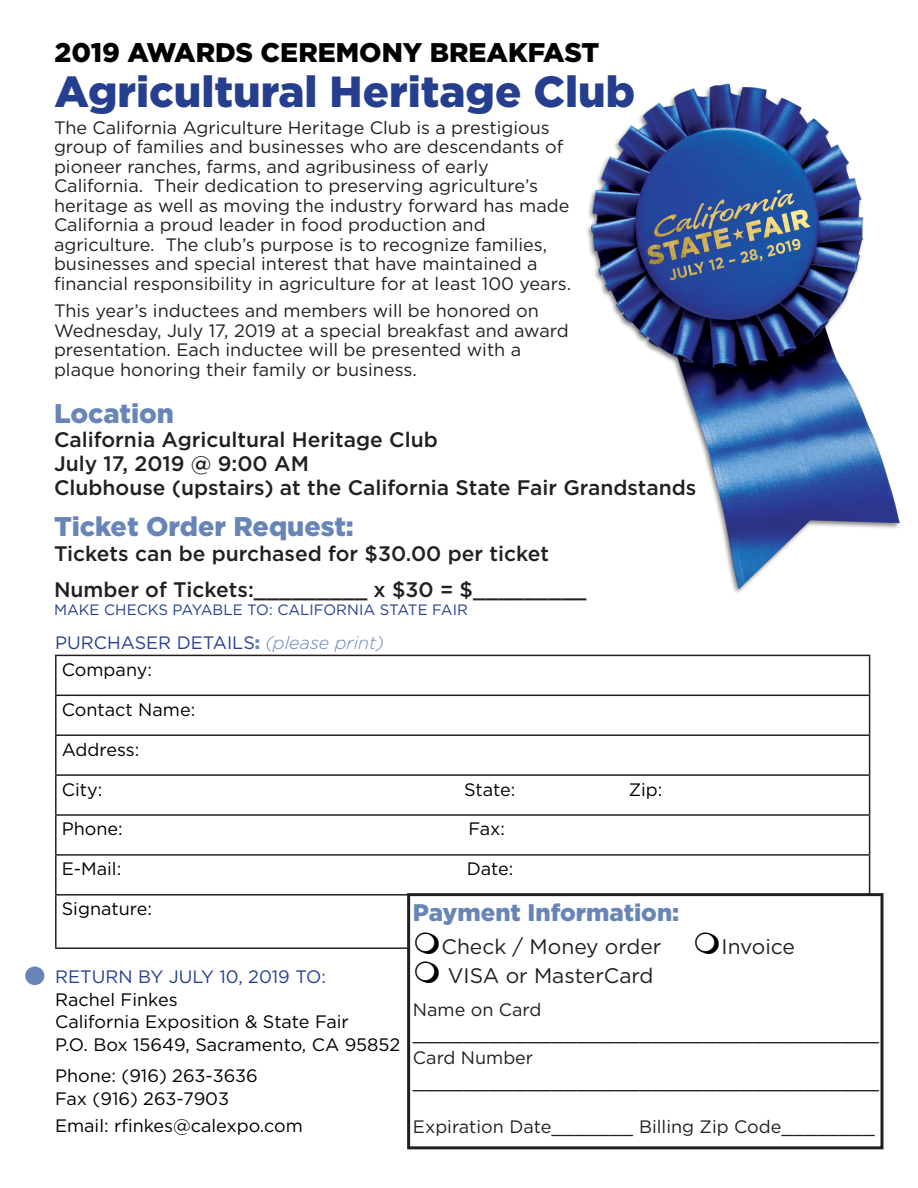
<style>
.page{position:relative;width:918px;height:1188px;background:#fff}
.page>*{position:absolute;margin:0;border:0;box-sizing:border-box;transform-origin:0 0}
.t1{font:900 43.5px "Gotham";color:#253f8e}
.t2{font:900 27px "Gotham";color:#000}
.t3{font:900 27px "Gotham";color:#6885b8}
.t4{font:900 24px "Gotham";color:#6885b8}
.t5{font:500 21px/24px "Gotham";color:#231f20}
.t6{font:21px "Gotham";color:#231f20}
.t7{font:18px/19.5px "Gotham";color:#231f20}
.t8{font:18px/22.5px "Gotham";color:#000}
.t9{font:18px "Gotham";color:#253f8e}
.t10{font:italic 300 18px "Gotham";color:#6885b8}
.t11{font:15px "Gotham";color:#253f8e}
.s1{font-weight:900;font-style:normal}
.s2{font-size:19.5px}
</style>
<div class="page">
<div style="left:25px;top:967px;width:19px;height:18px;background:#6885b8;border-radius:50%"></div>
<hr style="left:55px;top:655px;width:815px;height:1px;background:#231f20">
<hr style="left:55px;top:656px;width:2px;height:39px;background:#231f20">
<hr style="left:869px;top:656px;width:1px;height:39px;background:#231f20">
<hr style="left:55px;top:695px;width:815px;height:1px;background:#231f20">
<hr style="left:55px;top:696px;width:2px;height:38px;background:#231f20">
<hr style="left:869px;top:696px;width:1px;height:38px;background:#231f20">
<hr style="left:55px;top:734px;width:815px;height:2px;background:#231f20">
<hr style="left:55px;top:736px;width:2px;height:38px;background:#231f20">
<hr style="left:869px;top:736px;width:1px;height:38px;background:#231f20">
<hr style="left:55px;top:774px;width:815px;height:2px;background:#231f20">
<hr style="left:55px;top:776px;width:2px;height:38px;background:#231f20">
<hr style="left:869px;top:776px;width:1px;height:38px;background:#231f20">
<hr style="left:55px;top:814px;width:815px;height:2px;background:#231f20">
<hr style="left:55px;top:816px;width:2px;height:38px;background:#231f20">
<hr style="left:869px;top:816px;width:1px;height:38px;background:#231f20">
<hr style="left:55px;top:854px;width:815px;height:2px;background:#231f20">
<hr style="left:55px;top:856px;width:2px;height:38px;background:#231f20">
<hr style="left:869px;top:856px;width:1px;height:38px;background:#231f20">
<hr style="left:55px;top:894px;width:815px;height:2px;background:#231f20">
<hr style="left:55px;top:896px;width:2px;height:51px;background:#231f20">
<hr style="left:55px;top:947px;width:815px;height:2px;background:#231f20">
<div style="left:409px;top:895px;width:473px;height:253px;background:#fff"></div>
<div style="left:407px;top:893px;width:477px;height:256px;border:3px solid #231f20"></div>
<img style="left:587px;top:83px;width:313px;height:510px">
<h2 class="t2" style="left:55px;top:34px;width:546px">2019 AWARDS CEREMONY BREAKFAST</h2>
<h1 class="t1" style="left:55px;top:62px;width:582px">Agricultural Heritage Club</h1>
<p class="t7" style="left:54px;top:117px;width:519px">The California Agriculture Heritage Club is a prestigious group of families and businesses who are descendants of pioneer ranches, farms, and agribusiness of early California. Their dedication to preserving agriculture’s heritage as well as moving the industry forward has made California a proud leader in food production and agriculture. The club’s purpose is to recognize families, businesses and special interest that have maintained a financial responsibility in agriculture for at least 100 years.</p>
<p class="t7" style="left:54px;top:301px;width:516px">This year’s inductees and members will be honored on Wednesday, July 17, 2019 at a special breakfast and award presentation. Each inductee will be presented with a plaque honoring their family or business.</p>
<h2 class="t3" style="left:54px;top:395px;width:122px">Location</h2>
<p class="t5" style="left:54px;top:427px;width:644px">California Agricultural Heritage Club<br>July 17, 2019 @ 9:00 AM<br>Clubhouse (upstairs) at the California State Fair Grandstands</p>
<h2 class="t3" style="left:54px;top:508px;width:301px">Ticket Order Request:</h2>
<p class="t5" style="left:54px;top:536px;width:534px;line-height:36px">Tickets can be purchased for $30.00 per ticket<br>Number of Tickets:_________ x $30 = $_________</p>
<p class="t11" style="left:54px;top:600px;width:415px">Make checks payable to: California state fair</p>
<p class="t9" style="left:55px;top:631px;width:40px">PURCHASER</p>
<p class="t9" style="left:177px;top:631px;width:26px">DETAILS</p>
<p class="t10" style="left:255px;top:631px;width:131px"><span class="s1">:</span> (please print)</p>
<p class="t8" style="left:62px;top:658px;width:92px">Company:</p>
<p class="t8" style="left:62px;top:698px;width:135px">Contact Name:</p>
<p class="t8" style="left:62px;top:738px;width:79px">Address:</p>
<p class="t8" style="left:62px;top:778px;width:42px">City:</p>
<p class="t8" style="left:464px;top:778px;width:53px">State:</p>
<p class="t8" style="left:629px;top:778px;width:35px">Zip:</p>
<p class="t8" style="left:62px;top:817px;width:63px">Phone:</p>
<p class="t8" style="left:468px;top:817px;width:38px">Fax:</p>
<p class="t8" style="left:62px;top:857px;width:61px">E-Mail:</p>
<p class="t8" style="left:467px;top:857px;width:48px">Date:</p>
<p class="t8" style="left:62px;top:897px;width:92px">Signature:</p>
<h3 class="t4" style="left:413px;top:896px;width:268px">Payment Information:</h3>
<p class="t6" style="left:442px;top:933px;width:221px">Check / Money order</p>
<p class="t6" style="left:722px;top:933px;width:75px">I nvoice</p>
<p class="t6" style="left:448px;top:962px;width:28px">VISA</p>
<p class="t6" style="left:506px;top:962px;width:149px">or MasterCard</p>
<p class="t7" style="left:413px;top:999px;width:130px">Name on Card</p>
<p class="t6" style="left:413px;top:1019px;width:468px">_____________________________________</p>
<p class="t7" style="left:413px;top:1047px;width:122px">Card Number</p>
<p class="t6" style="left:413px;top:1067px;width:468px">_____________________________________</p>
<p class="t7" style="left:413px;top:1116px;width:464px">Expiration Date<span class="s2">_______</span> B illing Zip Code<span class="s2">________</span></p>
<p class="t9" style="left:55px;top:966px;width:272px">retu rn by Ju ly 10, 2019 to:</p>
<p class="t8" style="left:55px;top:988px;width:347px">Rachel Finkes<br>California Exposition &amp; State Fair<br>P.O. Box 15649, Sacramento, CA 95852</p>
<p class="t8" style="left:55px;top:1064px;width:204px">Phone: (916) 263-3636<br>Fax (916) 263-7903</p>
<p class="t8" style="left:55px;top:1114px;width:249px">Email: rfinkes@calexpo.com</p>
</div>
